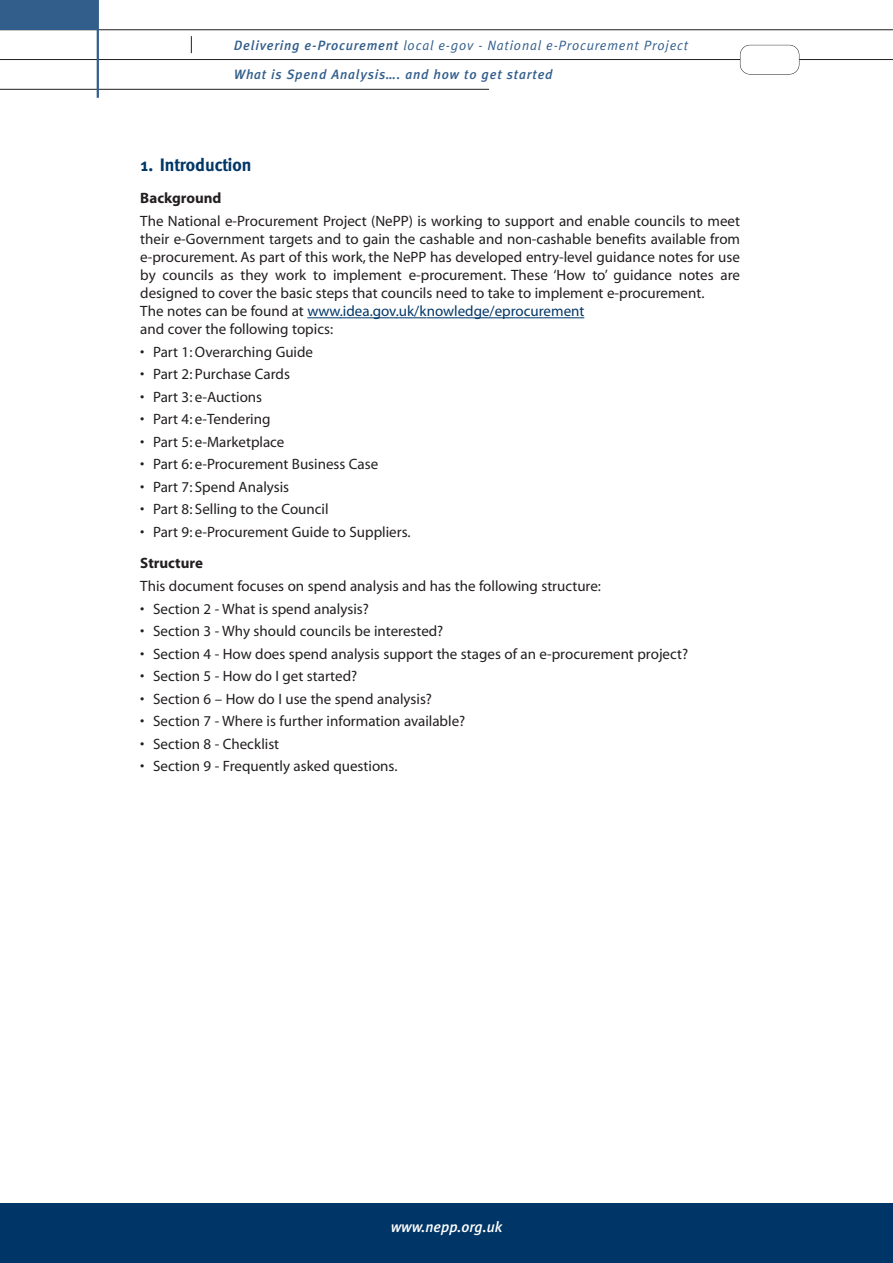
<style>
.page{position:relative;width:893px;height:1263px;background:#fff}
.page>*{position:absolute;margin:0;border:0;box-sizing:border-box;transform-origin:0 0}
.t1{font:700 18px "Meta";color:#003667}
.t2{font:15px/18px "Myriad";color:#231f20}
.t3{font:700 15px "Myriad";color:#231f20}
.t4{font:italic 500 15px "Meta Plus";color:#fff}
.t5{font:italic 13.5px "Meta Plus Normal";letter-spacing:.06em;color:#325e8b}
.t6{font:italic 500 13.5px "Meta Plus";letter-spacing:.06em;color:#325e8b}
.s1{font-family:"Meta Plus";font-weight:500}
.s2{color:#003667}
</style>
<div class="page">
<div style="left:0;top:1203px;width:893px;height:60px;background:#003667"></div>
<hr style="left:0;top:30px;width:893px;height:1px;background:#231f20">
<hr style="left:0;top:59px;width:893px;height:1px;background:#231f20">
<hr style="left:0;top:89px;width:489px;height:1px;background:#231f20">
<hr style="left:97px;top:0;width:2px;height:98px;background:#325e8b">
<div style="left:740px;top:45px;width:59px;height:29px;background:#fff;border-radius:10px"></div>
<div style="left:740px;top:45px;width:59px;height:30px;border:1px solid #231f20;border-radius:10px"></div>
<svg style="left:191px;top:36px;width:1px;height:17px"></svg>
<div style="left:0;top:0;width:98px;height:30px;background:#325e8b"></div>
<hr style="left:307px;top:317px;width:33px;height:1px;background:#003667">
<hr style="left:340px;top:317px;width:49px;height:1px;background:#003667">
<hr style="left:396px;top:317px;width:30px;height:1px;background:#003667">
<svg style="left:427px;top:317px;width:16px;height:1px"></svg>
<hr style="left:443px;top:317px;width:73px;height:1px;background:#003667">
<svg style="left:516px;top:317px;width:28px;height:1px"></svg>
<hr style="left:544px;top:317px;width:35px;height:1px;background:#003667">
<p class="t5" style="left:234px;top:37px;width:456px"><span class="s1">Delivering e-Procurement</span> local e-gov - National e-Procurement Project</p>
<p class="t6" style="left:234px;top:67px;width:320px">What is Spend Analysis…. and how to get started</p>
<p class="t1" style="left:140px;top:155px;width:113px">1. Introduction</p>
<p class="t3" style="left:140px;top:193px;width:83px">Background</p>
<p class="t2" style="left:140px;top:214px;width:601px">The National e-Procurement Project (NePP) is working to support and enable councils to meet their e-Government targets and to gain the cashable and non-cashable benefits available from e-procurement. As part of this work, the NePP has developed entry-level guidance notes for use by councils as they work to implement e-procurement. These ‘How to’ guidance notes are designed to cover the basic steps that councils need to take to implement e-procurement.<br>The notes can be found at <span class="s2">www.idea.gov.uk/knowledge/eprocurement<br></span>and cover the following topics:</p>
<p class="t2" style="left:140px;top:344px;width:174px">• Part 1: Overarching Guide</p>
<p class="t2" style="left:140px;top:367px;width:151px">• Part 2: Purchase Cards</p>
<p class="t2" style="left:140px;top:389px;width:123px">• Part 3: e-Auctions</p>
<p class="t2" style="left:140px;top:412px;width:132px">• Part 4: e-Tendering</p>
<p class="t2" style="left:140px;top:434px;width:146px">• Part 5: e-Marketplace</p>
<p class="t2" style="left:140px;top:457px;width:239px">• Part 6: e-Procurement Business Case</p>
<p class="t2" style="left:140px;top:479px;width:150px">• Part 7: Spend Analysis</p>
<p class="t2" style="left:140px;top:502px;width:190px">• Part 8: Selling to the Council</p>
<p class="t2" style="left:140px;top:524px;width:272px">• Part 9: e-Procurement Guide to Suppliers.</p>
<p class="t3" style="left:140px;top:558px;width:64px">Structure</p>
<p class="t2" style="left:140px;top:579px;width:462px">This document focuses on spend analysis and has the following structure:</p>
<p class="t2" style="left:140px;top:601px;width:230px">• Section 2 - What is spend analysis?</p>
<p class="t2" style="left:140px;top:624px;width:305px">• Section 3 - Why should councils be interested?</p>
<p class="t2" style="left:140px;top:646px;width:549px">• Section 4 - How does spend analysis support the stages of an e-procurement project?</p>
<p class="t2" style="left:140px;top:669px;width:218px">• Section 5 - How do I get started?</p>
<p class="t2" style="left:140px;top:691px;width:293px">• Section 6 – How do I use the spend analysis?</p>
<p class="t2" style="left:140px;top:714px;width:326px">• Section 7 - Where is further information available?</p>
<p class="t2" style="left:140px;top:736px;width:140px">• Section 8 - Checklist</p>
<p class="t2" style="left:140px;top:759px;width:259px">• Section 9 - Frequently asked questions.</p>
<p class="t4" style="left:391px;top:1218px;width:113px">www.nepp.org.uk</p>
</div>
